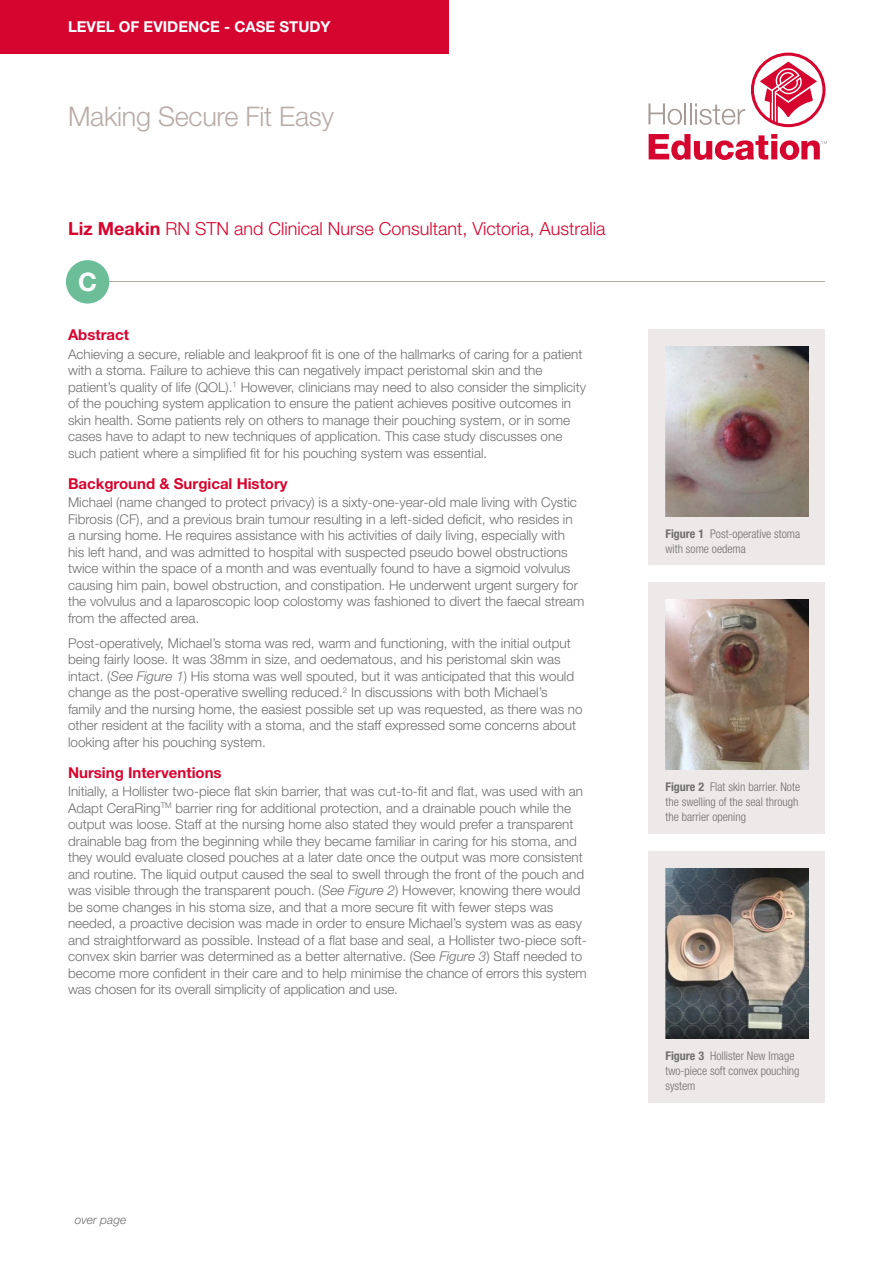
<style>
.page{position:relative;width:893px;height:1263px;background:#fff}
.page>*{position:absolute;margin:0;border:0;box-sizing:border-box;transform-origin:0 0}
.t1{font:300 27px "Helvetica Neue LT Pro";letter-spacing:-.01em;color:#b8aca7}
.t2{font:700 25.5px "Helvetica Neue LT Pro";color:#fff}
.t3{font:300 18px "Helvetica Neue LT Pro";color:#d60530}
.t4{font:700 15px "Helvetica Neue LT Std";color:#d60530}
.t5{font:700 15px "Helvetica Neue LT Pro";color:#fff}
.t6{font:300 13.5px/16.5px "Helvetica Neue LT Pro";color:#706f6f}
.t7{font:300 condensed 12px/15px "Helvetica Neue LT Pro";color:#706f6f}
.t8{font:italic 300 12px "Helvetica Neue LT Pro";color:#706f6f}
.s1{font-weight:700}
.s2{font-style:italic}
</style>
<div class="page">
<div style="left:648px;top:330px;width:177px;height:235px;background:#ede9e8"></div>
<img style="left:666px;top:346px;width:142px;height:170px">
<div style="left:648px;top:851px;width:177px;height:252px;background:#ede9e8"></div>
<img style="left:666px;top:868px;width:142px;height:170px">
<hr style="left:68px;top:281px;width:757px;height:1px;background:#b8aca7">
<div style="left:66px;top:260px;width:43px;height:44px;background:#6cbe99;border-radius:50%"></div>
<div style="left:648px;top:583px;width:177px;height:251px;background:#ede9e8"></div>
<img style="left:665px;top:600px;width:144px;height:170px">
<div style="left:751px;top:53px;width:74px;height:74px;border:3px solid #d60530;border-radius:50%"></div>
<svg style="left:760px;top:62px;width:57px;height:62px"></svg>
<svg style="left:648px;top:103px;width:34px;height:22px"></svg>
<hr style="left:684px;top:103px;width:2px;height:21px;background:#a59b96">
<hr style="left:690px;top:103px;width:2px;height:21px;background:#a59b96">
<svg style="left:695px;top:103px;width:50px;height:22px"></svg>
<svg style="left:649px;top:134px;width:178px;height:26px"></svg>
<div style="left:0;top:0;width:448px;height:54px;background:#d60530"></div>
<p class="t5" style="left:68px;top:18px;width:264px">LEVEL OF EVIDENCE - CASE STUDY</p>
<h1 class="t1" style="left:68px;top:100px;width:267px">Making Secure Fit Easy</h1>
<h3 class="t3" style="left:68px;top:217px;width:539px"><span class="s1">Liz Meakin</span> RN STN and Clinical Nurse Consultant, Victoria, Australia</h3>
<h2 class="t2" style="left:78px;top:266px;width:20px">C</h2>
<p class="t4" style="left:68px;top:326px;width:63px">Abstract</p>
<p class="t6" style="left:68px;top:346px;width:519px">Achieving a secure, reliable and leakproof fit is one of the hallmarks of caring for a patient with a stoma. Failure to achieve this can negatively impact peristomal skin and the patient’s quality of life (QOL).<sup>1</sup> However, clinicians may need to also consider the simplicity of the pouching system application to ensure the patient achieves positive outcomes in skin health. Some patients rely on others to manage their pouching system, or in some cases have to adapt to new techniques of application. This case study discusses one such patient where a simplified fit for his pouching system was essential.</p>
<p class="t4" style="left:68px;top:474px;width:221px">Background &amp; Surgical History</p>
<p class="t6" style="left:68px;top:494px;width:518px">Michael (name changed to protect privacy) is a sixty-one-year-old male living with Cystic Fibrosis (CF), and a previous brain tumour resulting in a left-sided deficit, who resides in<br>a nursing home. He requires assistance with his activities of daily living, especially with his left hand, and was admitted to hospital with suspected pseudo bowel obstructions twice within the space of a month and was eventually found to have a sigmoid volvulus causing him pain, bowel obstruction, and constipation. He underwent urgent surgery for the volvulus and a laparoscopic loop colostomy was fashioned to divert the faecal stream from the affected area.</p>
<p class="t6" style="left:68px;top:634px;width:516px">Post-operatively, Michael’s stoma was red, warm and functioning, with the initial output being fairly loose. It was 38mm in size, and oedematous, and his peristomal skin was intact. (<span class="s2">See Figure 1</span>) His stoma was well spouted, but it was anticipated that this would change as the post-operative swelling reduced.<sup>2</sup> In discussions with both Michael’s family and the nursing home, the easiest possible set up was requested, as there was no other resident at the facility with a stoma, and the staff expressed some concerns about looking after his pouching system.</p>
<p class="t4" style="left:68px;top:763px;width:155px">Nursing Interventions</p>
<p class="t6" style="left:68px;top:783px;width:520px">Initially, a Hollister two-piece flat skin barrier, that was cut-to-fit and flat, was used with an Adapt CeraRing<sup>TM</sup> barrier ring for additional protection, and a drainable pouch while the output was loose. Staff at the nursing home also stated they would prefer a transparent drainable bag from the beginning while they became familiar in caring for his stoma, and they would evaluate closed pouches at a later date once the output was more consistent and routine. The liquid output caused the seal to swell through the front of the pouch and was visible through the transparent pouch. (<span class="s2">See Figure 2</span>) However, knowing there would be some changes in his stoma size, and that a more secure fit with fewer steps was needed, a proactive decision was made in order to ensure Michael’s system was as easy and straightforward as possible. Instead of a flat base and seal, a Hollister two-piece soft&shy;convex skin barrier was determined as a better alternative. (See <span class="s2">Figure 3</span>) Staff needed to become more confident in their care and to help minimise the chance of errors this system was chosen for its overall simplicity of application and use.</p>
<p class="t8" style="left:75px;top:1212px;width:53px">over page</p>
<p class="t7" style="left:665px;top:526px;width:136px"><span class="s1">Figure 1</span> Post-operative stoma with some oedema</p>
<p class="t7" style="left:665px;top:779px;width:136px"><span class="s1">Figure 2</span> Flat skin barrier. Note the swelling of the seal through the barrier opening</p>
<p class="t7" style="left:665px;top:1048px;width:136px"><span class="s1">Figure 3</span> Hollister New Image two-piece soft convex pouching system</p>
<p class="t7" style="left:665px;top:1048px;width:132px;text-indent:33px"><span class="s1">2</span> Urostomy with stage<br>2 pressure injury at 9 o’clock.</p>
</div>
